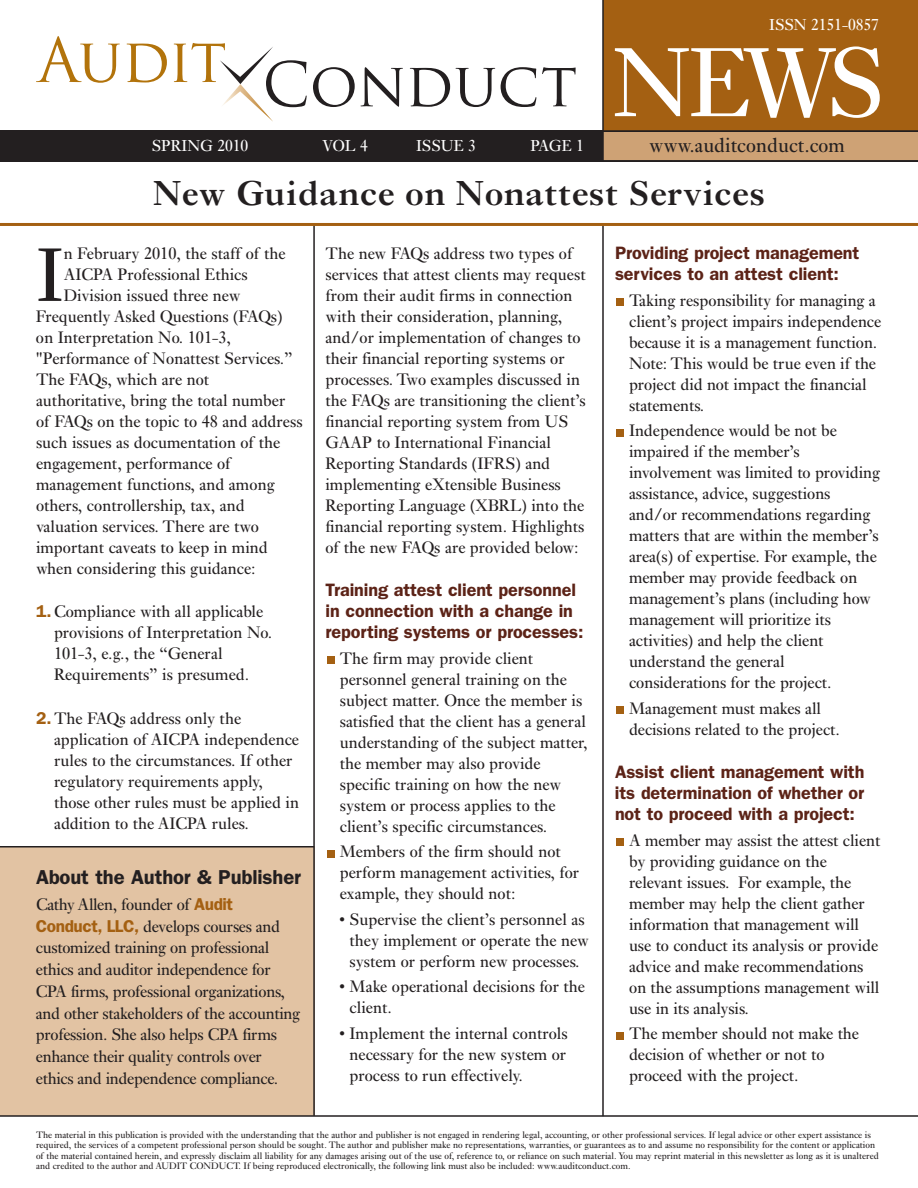
<style>
.page{position:relative;width:918px;height:1188px;background:#fff}
.page>*{position:absolute;margin:0;border:0;box-sizing:border-box;transform-origin:0 0}
.t1{font:102px "Ehrhardt";color:#fff}
.t2{font:78.75px "Ehrhardt";color:#231f20}
.t3{font:600 36px "Ehrhardt";letter-spacing:.02em;color:#231f20}
.t4{font:21px "Ehrhardt";color:#231f20}
.t5{font:600 20.25px "ITC Franklin Gothic Std";letter-spacing:-.005em;color:#231f20}
.t6{font:600 18px/21px "ITC Franklin Gothic Std";letter-spacing:-.005em;color:#5c2317}
.t7{font:17.25px/21px "Ehrhardt";color:#231f20}
.t8{font:17.25px/21.8px "Ehrhardt";letter-spacing:-.02em;color:#231f20}
.t9{font:16.5px "Ehrhardt";color:#fff}
.t10{font:9.75px/10.5px "Ehrhardt";color:#231f20}
.s1{font-family:"ITC Franklin Gothic Std";font-weight:600;color:#a46012}
</style>
<div class="page">
<div style="left:327px;top:656px;width:7px;height:8px;background:#a46012"></div>
<div style="left:327px;top:850px;width:7px;height:7px;background:#a46012"></div>
<div style="left:616px;top:299px;width:8px;height:7px;background:#a46012"></div>
<div style="left:616px;top:429px;width:8px;height:7px;background:#a46012"></div>
<div style="left:616px;top:707px;width:8px;height:7px;background:#a46012"></div>
<div style="left:616px;top:839px;width:8px;height:7px;background:#a46012"></div>
<div style="left:616px;top:1032px;width:8px;height:7px;background:#a46012"></div>
<div style="left:603px;top:0;width:315px;height:162px;background:#a46012"></div>
<div style="left:603px;top:131px;width:315px;height:31px;background:#cea275"></div>
<hr style="left:0;top:130px;width:918px;height:2px;background:#231f20">
<svg style="left:36px;top:36px;width:84px;height:47px"></svg>
<svg style="left:127px;top:43px;width:40px;height:39px"></svg>
<svg style="left:174px;top:43px;width:133px;height:79px"></svg>
<svg style="left:313px;top:67px;width:42px;height:40px"></svg>
<svg style="left:361px;top:67px;width:42px;height:40px"></svg>
<svg style="left:410px;top:67px;width:40px;height:40px"></svg>
<svg style="left:456px;top:68px;width:39px;height:39px"></svg>
<svg style="left:501px;top:67px;width:35px;height:40px"></svg>
<svg style="left:542px;top:67px;width:34px;height:39px"></svg>
<div style="left:0;top:130px;width:603px;height:32px;background:#231f20"></div>
<hr style="left:602px;top:0;width:2px;height:161px;background:#231f20">
<hr style="left:0;top:160px;width:918px;height:2px;background:#231f20">
<div style="left:0;top:846px;width:314px;height:270px;background:#e2c3a3"></div>
<hr style="left:0;top:1115px;width:918px;height:2px;background:#231f20">
<hr style="left:313px;top:225px;width:2px;height:891px;background:#231f20">
<hr style="left:0;top:846px;width:314px;height:2px;background:#231f20">
<hr style="left:602px;top:225px;width:2px;height:891px;background:#231f20">
<hr style="left:0;top:223px;width:918px;height:3px;background:#a46012">
<p class="t9" style="left:769px;top:15px;width:111px">ISSN 2151-0857</p>
<p class="t9" style="left:152px;top:136px;width:232px">SPRING 2010SEPTEMBER 2006</p>
<p class="t9" style="left:455px;top:136px;width:47px">VOL 1</p>
<p class="t9" style="left:536px;top:136px;width:38px">NO 1</p>
<p class="t9" style="left:322px;top:136px;width:47px">VOL 4</p>
<p class="t9" style="left:416px;top:136px;width:61px">ISSUE 3</p>
<p class="t9" style="left:530px;top:136px;width:55px">PAGE 1</p>
<h1 class="t1" style="left:612px;top:22px;width:275px">NEWS</h1>
<p class="t4" style="left:649px;top:132px;width:197px">www.auditconduct.com</p>
<h3 class="t3" style="left:153px;top:172px;width:613px">New Guidance on Nonattest Services</h3>
<h2 class="t2" style="left:36px;top:228px;width:29px">I</h2>
<p class="t7" style="left:64px;top:243px;width:223px">n February 2010, the staff of the</p>
<p class="t7" style="left:64px;top:264px;width:186px">AICPA Professional Ethics</p>
<p class="t7" style="left:64px;top:285px;width:178px">Division issued three new</p>
<p class="t7" style="left:36px;top:306px;width:248px">Frequently Asked Questions (FAQs)</p>
<p class="t7" style="left:36px;top:327px;width:197px">on Interpretation No. 101-3,</p>
<p class="t7" style="left:36px;top:348px;width:258px">"Performance of Nonattest Services.”</p>
<p class="t7" style="left:36px;top:369px;width:175px">The FAQs, which are not</p>
<p class="t7" style="left:36px;top:390px;width:251px">authoritative, bring the total number</p>
<p class="t7" style="left:36px;top:411px;width:268px">of FAQs on the topic to 48 and address</p>
<p class="t7" style="left:36px;top:432px;width:246px">such issues as documentation of the</p>
<p class="t7" style="left:36px;top:453px;width:196px">engagement, performance of</p>
<p class="t7" style="left:36px;top:474px;width:240px">management functions, and among</p>
<p class="t7" style="left:36px;top:495px;width:210px">others, controllership, tax, and</p>
<p class="t7" style="left:36px;top:516px;width:225px">valuation services. There are two</p>
<p class="t7" style="left:36px;top:537px;width:233px">important caveats to keep in mind</p>
<p class="t7" style="left:36px;top:558px;width:221px">when considering this guidance:</p>
<p class="t7" style="left:54px;top:601px;width:220px;text-indent:-18px"><span class="s1">1.</span>Compliance with all applicable provisions of Interpretation No.<br>101-3, e.g., the “General<br>Requirements” is presumed.</p>
<p class="t7" style="left:54px;top:708px;width:247px;text-indent:-18px"><span class="s1">2.</span>The FAQs address only the application of AICPA independence rules to the circumstances. If other regulatory requirements apply, those other rules must be applied in addition to the AICPA rules.</p>
<p class="t5" style="left:36px;top:865px;width:267px">About the Author &amp; Publisher</p>
<p class="t8" style="left:36px;top:893px;width:266px">Cathy Allen, founder of <span class="s1">Audit Conduct, LLC,</span> develops courses and customized training on professional ethics and auditor independence for CPA firms, professional organizations, and other stakeholders of the accounting profession. She also helps CPA firms enhance their quality controls over ethics and independence compliance.</p>
<p class="t7" style="left:326px;top:243px;width:262px">The new FAQs address two types of services that attest clients may request from their audit firms in connection with their consideration, planning, and/or implementation of changes to their financial reporting systems or processes. Two examples discussed in the FAQs are transitioning the client’s financial reporting system from US GAAP to International Financial Reporting Standards (IFRS) and implementing eXtensible Business Reporting Language (XBRL) into the financial reporting system. Highlights of the new FAQs are provided below:</p>
<p class="t6" style="left:325px;top:580px;width:260px">Training attest client personnel in connection with a change in reporting systems or processes:</p>
<p class="t7" style="left:340px;top:648px;width:249px">The firm may provide client personnel general training on the subject matter. Once the member is satisfied that the client has a general understanding of the subject matter, the member may also provide specific training on how the new system or process applies to the client’s specific circumstances.</p>
<p class="t7" style="left:340px;top:841px;width:241px">Members of the firm should not perform management activities, for example, they should not:</p>
<p class="t7" style="left:350px;top:909px;width:241px;text-indent:-11px">• Supervise the client’s personnel as they implement or operate the new system or perform new processes.</p>
<p class="t7" style="left:350px;top:976px;width:237px;text-indent:-11px">• Make operational decisions for the client.</p>
<p class="t7" style="left:350px;top:1023px;width:220px;text-align:justify;text-indent:-11px">• Implement the internal controls necessary for the new system or process to run effectively.</p>
<p class="t6" style="left:615px;top:243px;width:246px">Providing project management services to an attest client:</p>
<p class="t7" style="left:629px;top:290px;width:254px">Taking responsibility for managing a client’s project impairs independence because it is a management function.<br>Note: This would be true even if the project did not impact the financial statements.</p>
<p class="t7" style="left:629px;top:420px;width:253px">Independence would be not be impaired if the member’s involvement was limited to providing assistance, advice, suggestions and/or recommendations regarding matters that are within the member’s area(s) of expertise. For example, the member may provide feedback on management’s plans (including how management will prioritize its activities) and help the client understand the general considerations for the project.</p>
<p class="t7" style="left:629px;top:698px;width:212px">Management must makes all decisions related to the project.</p>
<p class="t6" style="left:615px;top:762px;width:251px;text-align:justify">Assist client management with its determination of whether or not to proceed with a project:</p>
<p class="t7" style="left:629px;top:830px;width:253px">A member may assist the attest client by providing guidance on the relevant issues. For example, the member may help the client gather information that management will use to conduct its analysis or provide advice and make recommendations on the assumptions management will use in its analysis.</p>
<p class="t7" style="left:629px;top:1023px;width:232px">The member should not make the decision of whether or not to proceed with the project.</p>
<p class="t10" style="left:36px;top:1129px;width:844px">The material in this publication is provided with the understanding that the author and publisher is not engaged in rendering legal, accounting, or other professional services. If legal advice or other expert assistance is required, the services of a competent professional person should be sought. The author and publisher make no representations, warranties, or guarantees as to and assume no responsibility for the content or application of the material contained herein, and expressly disclaim all liability for any damages arising out of the use of, reference to, or reliance on such material. You may reprint material in this newsletter as long as it is unaltered and credited to the author and AUDIT CONDUCT. If being reproduced electronically, the following link must also be included: www.auditconduct.com.</p>
</div>
